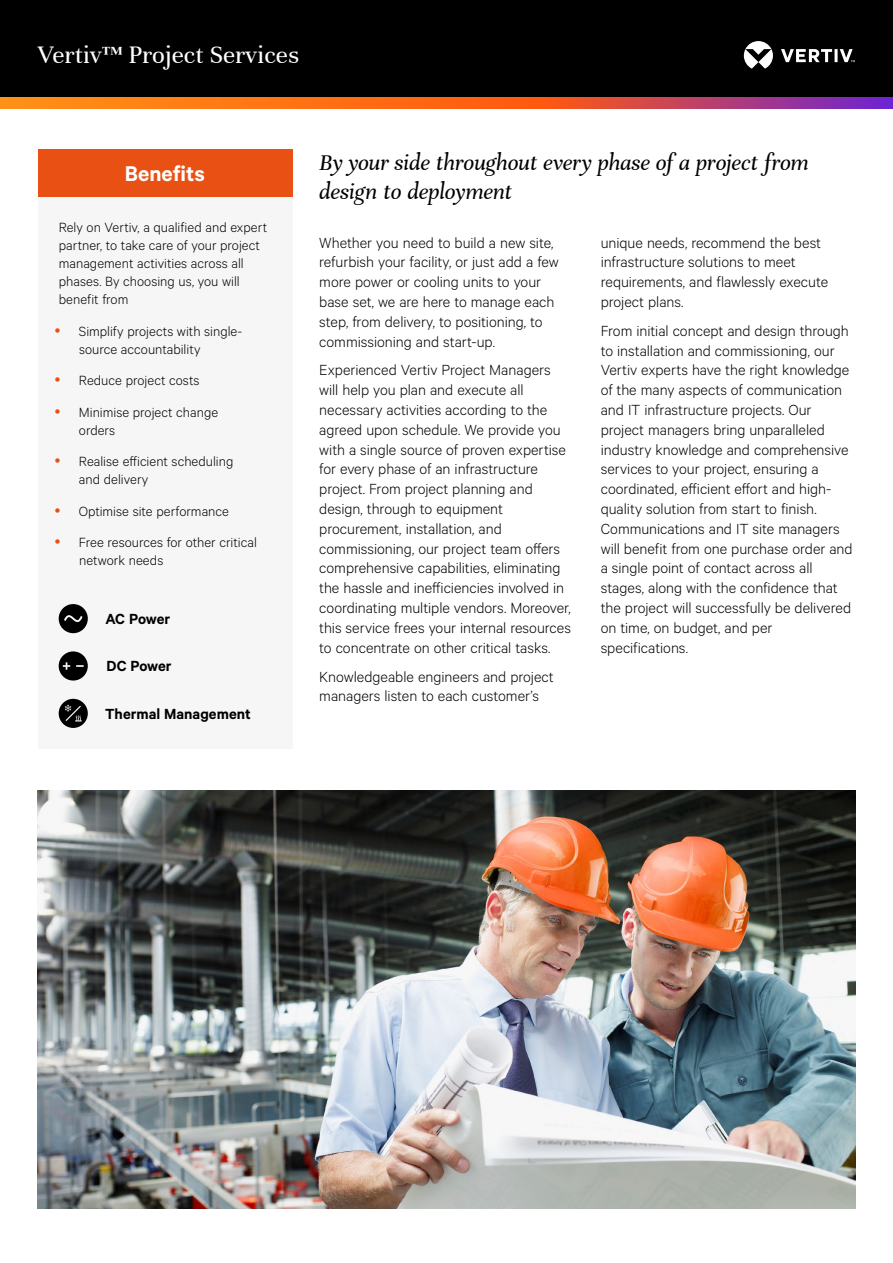
<style>
.page{position:relative;width:893px;height:1263px;background:#fff}
.page>*{position:absolute;margin:0;border:0;box-sizing:border-box;transform-origin:0 0}
.t1{font:27px "Unna";color:#fff}
.t2{font:italic 24px/28.8px "Unna";letter-spacing:-.005em;color:#000}
.t3{font:600 24px "Calibre";color:#fff}
.t4{font:300 16.5px/19.8px "Calibre";color:#000}
.t5{font:600 16.5px "Calibre";color:#000}
.t6{font:300 15px/18px "Calibre";color:#000}
</style>
<div class="page">
<div style="left:0;top:0;width:893px;height:108px;background:#000"></div>
<svg style="left:0;top:98px;width:893px;height:10px;background:#e25f38"></svg>
<svg style="left:744px;top:41px;width:111px;height:28px"></svg>
<div style="left:38px;top:196px;width:254px;height:552px;background:#f6f6f6"></div>
<div style="left:38px;top:149px;width:254px;height:47px;background:#e95114"></div>
<img style="left:38px;top:791px;width:817px;height:418px">
<svg style="left:59px;top:604px;width:29px;height:29px"></svg>
<svg style="left:59px;top:651px;width:29px;height:29px"></svg>
<svg style="left:59px;top:699px;width:29px;height:29px"></svg>
<h1 class="t1" style="left:38px;top:39px;width:263px">Vertiv™ Project Services</h1>
<h2 class="t3" style="left:125px;top:159px;width:81px">Benefits</h2>
<p class="t6" style="left:59px;top:218px;width:210px">Rely on Vertiv, a qualified and expert partner, to take care of your project management activities across all phases. By choosing us, you will benefit from</p>
<p class="t6" style="left:79px;top:321px;width:165px">Simplify projects with single&shy;source accountability</p>
<p class="t6" style="left:79px;top:364px;width:141px;line-height:31.5px">Reduce project costs<br>Minimise project change</p>
<p class="t6" style="left:79px;top:414px;width:156px;line-height:31.5px">orders<br>Realise efficient scheduling</p>
<p class="t6" style="left:79px;top:463px;width:180px;line-height:31.5px">and delivery<br>Optimise site performance<br>Free resources for other critical</p>
<p class="t6" style="left:79px;top:551px;width:86px">network needs</p>
<p class="t5" style="left:105px;top:609px;width:66px">AC Power</p>
<p class="t5" style="left:107px;top:656px;width:67px">DC Power</p>
<p class="t5" style="left:105px;top:704px;width:147px">Thermal Management</p>
<h2 class="t2" style="left:319px;top:149px;width:491px">By your side throughout every phase of a project from design to deployment</h2>
<p class="t4" style="left:319px;top:232px;width:241px">Whether you need to build a new site, refurbish your facility, or just add a few more power or cooling units to your base set, we are here to manage each step, from delivery, to positioning, to commissioning and start-up.</p>
<p class="t4" style="left:319px;top:360px;width:253px">Experienced Vertiv Project Managers will help you plan and execute all necessary activities according to the agreed upon schedule. We provide you with a single source of proven expertise for every phase of an infrastructure project. From project planning and design, through to equipment procurement, installation, and commissioning, our project team offers comprehensive capabilities, eliminating the hassle and inefficiencies involved in coordinating multiple vendors. Moreover, this service frees your internal resources to concentrate on other critical tasks.</p>
<p class="t4" style="left:319px;top:666px;width:236px">Knowledgeable engineers and project managers listen to each customer’s</p>
<p class="t4" style="left:601px;top:232px;width:229px">unique needs, recommend the best infrastructure solutions to meet requirements, and flawlessly execute project plans.</p>
<p class="t4" style="left:601px;top:320px;width:253px">From initial concept and design through to installation and commissioning, our Vertiv experts have the right knowledge of the many aspects of communication and IT infrastructure projects. Our project managers bring unparalleled industry knowledge and comprehensive services to your project, ensuring a coordinated, efficient effort and high&shy;quality solution from start to finish.<br>Communications and IT site managers will benefit from one purchase order and a single point of contact across all stages, along with the confidence that the project will successfully be delivered on time, on budget, and per specifications.</p>
</div>
